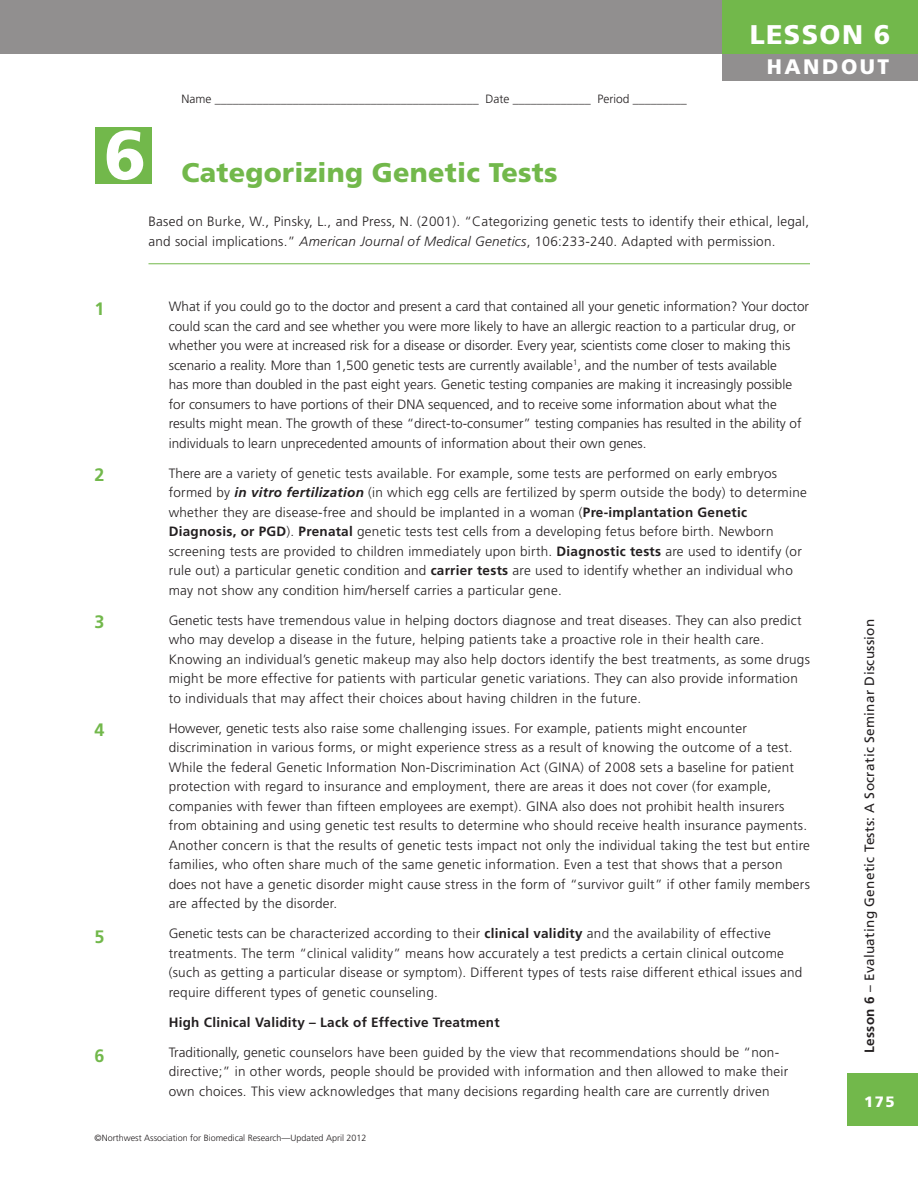
<style>
.page{position:relative;width:918px;height:1188px;background:#fff}
.page>*{position:absolute;margin:0;border:0;box-sizing:border-box;transform-origin:0 0}
.t1{font:900 69px "Frutiger LT Std";color:#fff}
.t2{font:900 27px "Frutiger LT Std";letter-spacing:.01em;color:#72b84b}
.t3{font:900 27px "Frutiger LT Std";letter-spacing:.05em;color:#fff}
.t4{font:900 21px "Frutiger LT Std";letter-spacing:.12em;color:#fff}
.t5{font:700 18px "Frutiger LT Std";color:#72b84b}
.t6{font:900 15px "Frutiger LT Std";color:#fff}
.t7{font:300 13.5px/19.5px "Frutiger LT Std";letter-spacing:.02em;color:#231f20}
.t8{font:300 13.5px/19.5px "Frutiger LT Std";color:#231f20}
.t9{font:13.5px "Frutiger LT Std";letter-spacing:.025em;color:#231f20}
.t10{font:700 13.5px "Frutiger LT Std";letter-spacing:.02em;color:#231f20}
.t11{font:300 12px "Frutiger LT Std";color:#231f20}
.t12{font:300 9px "Frutiger LT Std";color:#231f20}
.s1{font-style:italic}
.s2{font-weight:700;font-style:italic}
.s3{font-weight:700}
</style>
<div class="page">
<div style="left:722px;top:0;width:196px;height:54px;background:#72b84b"></div>
<div style="left:848px;top:1073px;width:70px;height:52px;background:#72b84b"></div>
<div style="left:722px;top:54px;width:196px;height:27px;background:#918f8f"></div>
<hr style="left:148px;top:263px;width:662px;height:1px;background:#72b84b">
<div style="left:1px;top:0;width:721px;height:54px;background:#918f8f"></div>
<div style="left:95px;top:127px;width:57px;height:57px;background:#72b84b"></div>
<p class="t3" style="left:750px;top:18px;width:142px">LESSON 6</p>
<p class="t1" style="left:104px;top:113px;width:44px">6</p>
<p class="t11" style="left:182px;top:92px;width:507px">Name ____________________________________________ Date _____________ Period _________</p>
<p class="t2" style="left:182px;top:156px;width:378px">Categorizing Genetic Tests</p>
<p class="t4" style="left:767px;top:54px;width:124px">HANDOUT</p>
<p class="t5" style="left:94px;top:298px;width:12px">1</p>
<p class="t5" style="left:94px;top:464px;width:12px">2</p>
<p class="t5" style="left:94px;top:611px;width:12px">3</p>
<p class="t5" style="left:94px;top:719px;width:12px">4</p>
<p class="t5" style="left:94px;top:926px;width:12px">5</p>
<p class="t5" style="left:94px;top:1045px;width:12px">6</p>
<p class="t7" style="left:148px;top:212px;width:662px">Based on Burke, W., Pinsky, L., and Press, N. (2001). “Categorizing genetic tests to identify their ethical, legal, and social implications.” <span class="s1">American Journal of Medical Genetics</span>, 106:233-240. Adapted with permission.</p>
<p class="t8" style="left:169px;top:297px;width:642px">What if you could go to the doctor and present a card that contained all your genetic information? Your doctor could scan the card and see whether you were more likely to have an allergic reaction to a particular drug, or whether you were at increased risk for a disease or disorder. Every year, scientists come closer to making this scenario a reality. More than 1,500 genetic tests are currently available<sup>1</sup>, and the number of tests available<br>has more than doubled in the past eight years. Genetic testing companies are making it increasingly possible for consumers to have portions of their DNA sequenced, and to receive some information about what the results might mean. The growth of these “direct-to-consumer” testing companies has resulted in the ability of individuals to learn unprecedented amounts of information about their own genes.</p>
<p class="t7" style="left:169px;top:463px;width:640px">There are a variety of genetic tests available. For example, some tests are performed on early embryos formed by <span class="s2">in vitro fertilization</span> (in which egg cells are fertilized by sperm outside the body) to determine whether they are disease-free and should be implanted in a woman (<span class="s3">Pre-implantation Genetic Diagnosis, or PGD</span>). <span class="s3">Prenatal</span> genetic tests test cells from a developing fetus before birth. Newborn screening tests are provided to children immediately upon birth. <span class="s3">Diagnostic tests</span> are used to identify (or rule out) a particular genetic condition and <span class="s3">carrier tests</span> are used to identify whether an individual who may not show any condition him/herself carries a particular gene.</p>
<p class="t7" style="left:169px;top:610px;width:643px">Genetic tests have tremendous value in helping doctors diagnose and treat diseases. They can also predict who may develop a disease in the future, helping patients take a proactive role in their health care.<br>Knowing an individual’s genetic makeup may also help doctors identify the best treatments, as some drugs might be more effective for patients with particular genetic variations. They can also provide information to individuals that may affect their choices about having children in the future.</p>
<p class="t7" style="left:169px;top:718px;width:643px">However, genetic tests also raise some challenging issues. For example, patients might encounter discrimination in various forms, or might experience stress as a result of knowing the outcome of a test.<br>While the federal Genetic Information Non-Discrimination Act (GINA) of 2008 sets a baseline for patient protection with regard to insurance and employment, there are areas it does not cover (for example, companies with fewer than fifteen employees are exempt). GINA also does not prohibit health insurers from obtaining and using genetic test results to determine who should receive health insurance payments.<br>Another concern is that the results of genetic tests impact not only the individual taking the test but entire families, who often share much of the same genetic information. Even a test that shows that a person does not have a genetic disorder might cause stress in the form of “survivor guilt” if other family members are affected by the disorder.</p>
<p class="t7" style="left:169px;top:924px;width:635px">Genetic tests can be characterized according to their <span class="s3">clinical validity</span> and the availability of effective treatments. The term “clinical validity” means how accurately a test predicts a certain clinical outcome (such as getting a particular disease or symptom). Different types of tests raise different ethical issues and require different types of genetic counseling.</p>
<p class="t10" style="left:169px;top:1014px;width:332px">High Clinical Validity – Lack of Effective Treatment</p>
<p class="t7" style="left:169px;top:1042px;width:621px">Traditionally, genetic counselors have been guided by the view that recommendations should be “non&shy;directive;” in other words, people should be provided with information and then allowed to make their own choices. This view acknowledges that many decisions regarding health care are currently driven</p>
<p class="t12" style="left:94px;top:1133px;width:274px">©Northwest Association for Biomedical Research—Updated April 2012</p>
<p class="t9" style="left:862px;top:1053px;width:436px;rotate:-90deg"><span class="s3">Lesson 6</span> – Evaluating Genetic Tests: A Socratic Seminar Discussion</p>
<p class="t6" style="left:864px;top:1093px;width:32px">175</p>
</div>
